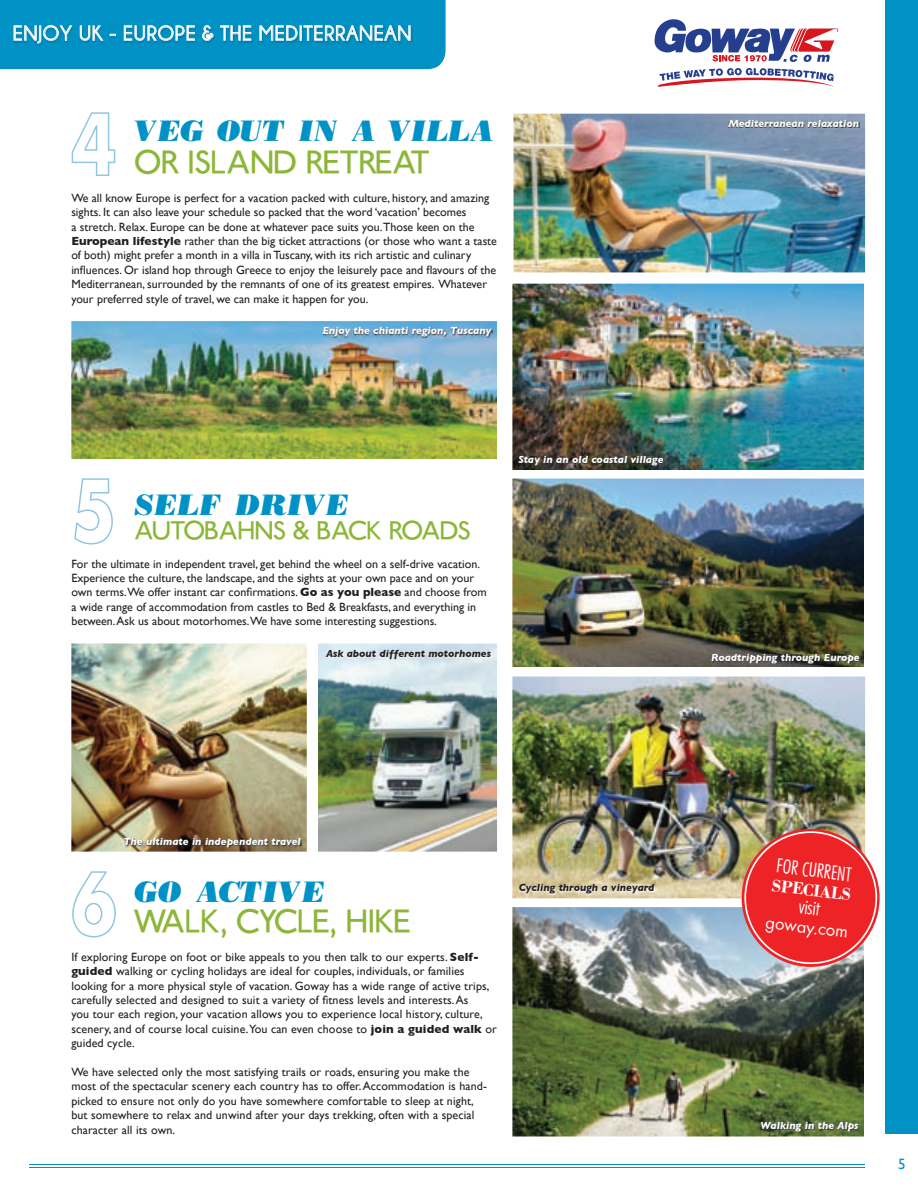
<style>
.page{position:relative;width:918px;height:1188px;background:#fff}
.page>*{position:absolute;margin:0;border:0;box-sizing:border-box;transform-origin:0 0}
.t1{font:36px "Ubahn";color:#8db638}
.t2{font:italic 900 34.5px "Boston";color:#0092c7}
.t3{font:28.5px "Ubahn";color:#8db638}
.t4{font:700 21px "Champagne&Limousines";letter-spacing:.04em;color:#fff}
.t5{font:300 condensed 18.75px "Futura";color:#fff}
.t6{font:700 18px "Boston";color:#fff}
.t7{font:16.5px "Futura";color:#fff}
.t8{font:15px "Gill Sans";color:#0092c7}
.t9{font:12px/14.4px "Gill Sans";color:#231f20}
.t10{font:italic 700 10.5px "Gill Sans";color:#fff}
.t11{font:italic 700 10.5px "Gill Sans";color:#231f20}
.s1{font-weight:700}
</style>
<div class="page">
<svg style="left:72px;top:112px;width:43px;height:64px"></svg>
<svg style="left:72px;top:871px;width:44px;height:66px"></svg>
<svg style="left:74px;top:478px;width:39px;height:66px"></svg>
<img style="left:512px;top:284px;width:352px;height:186px">
<img style="left:514px;top:114px;width:351px;height:158px">
<img style="left:71px;top:321px;width:426px;height:138px">
<img style="left:512px;top:479px;width:352px;height:188px">
<img style="left:512px;top:677px;width:353px;height:221px">
<img style="left:71px;top:644px;width:236px;height:208px">
<img style="left:318px;top:644px;width:179px;height:208px">
<img style="left:512px;top:907px;width:352px;height:230px">
<hr style="left:30px;top:1167px;width:835px;height:1px;background:#0092c7">
<hr style="left:30px;top:1164px;width:835px;height:1px;background:#0092c7">
<div style="left:886px;top:0;width:32px;height:1134px;background:#0092c5"></div>
<svg style="left:655px;top:19px;width:183px;height:43px"></svg>
<svg style="left:657px;top:68px;width:177px;height:19px"></svg>
<svg style="left:744px;top:831px;width:133px;height:133px;background:#e74847"></svg>
<svg style="left:0;top:0;width:446px;height:69px;background:#0d96c6"></svg>
<img style="left:326px;top:650px;width:165px;height:9px">
<img style="left:728px;top:121px;width:131px;height:7px">
<img style="left:323px;top:327px;width:169px;height:10px">
<img style="left:125px;top:838px;width:176px;height:10px">
<img style="left:519px;top:457px;width:145px;height:9px">
<img style="left:712px;top:654px;width:148px;height:10px">
<img style="left:520px;top:885px;width:135px;height:9px">
<img style="left:762px;top:1122px;width:97px;height:10px">
<h3 class="t4" style="left:13px;top:22px;width:400px">ENJOY UK - EUROPE &amp; THE MEDITERRANEAN</h3>
<h2 class="t2" style="left:135px;top:110px;width:360px">VEG OUT IN A VILLA</h2>
<h1 class="t1" style="left:135px;top:145px;width:296px">OR ISLAND RETREAT</h1>
<p class="t9" style="left:71px;top:190px;width:427px">We all know Europe is perfect for a vacation packed with culture, history, and amazing sights. It can also leave your schedule so packed that the word ‘vacation’ becomes<br>a stretch. Relax. Europe can be done at whatever pace suits you.Those keen on the <span class="s1">European lifestyle</span> rather than the big ticket attractions (or those who want a taste of both) might prefer a month in a villa in Tuscany, with its rich artistic and culinary influences. Or island hop through Greece to enjoy the leisurely pace and flavours of the Mediterranean, surrounded by the remnants of one of its greatest empires. Whatever your preferred style of travel, we can make it happen for you.</p>
<p class="t10" style="left:322px;top:325px;width:170px">Enjoy the chianti region, Tuscany</p>
<h2 class="t2" style="left:135px;top:484px;width:216px">SELF DRIVE</h2>
<h3 class="t3" style="left:135px;top:517px;width:337px">AUTOBAHNS &amp; BACK ROADS</h3>
<p class="t9" style="left:71px;top:556px;width:417px">For the ultimate in independent travel, get behind the wheel on a self-drive vacation.<br>Experience the culture, the landscape, and the sights at your own pace and on your own terms.We offer instant car confirmations. <span class="s1">Go as you please</span> and choose from a wide range of accommodation from castles to Bed &amp; Breakfasts, and everything in between. Ask us about motorhomes.We have some interesting suggestions.</p>
<p class="t11" style="left:326px;top:647px;width:166px">Ask about different motorhomes</p>
<p class="t10" style="left:518px;top:454px;width:147px">Stay in an old coastal village</p>
<p class="t10" style="left:728px;top:118px;width:133px">Mediterranean relaxation</p>
<p class="t10" style="left:711px;top:651px;width:150px">Roadtripping through Europe</p>
<p class="t10" style="left:123px;top:835px;width:179px">The ultimate in independent travel</p>
<h2 class="t2" style="left:135px;top:871px;width:192px">GO ACTIVE</h2>
<h1 class="t1" style="left:135px;top:904px;width:278px">WALK, CYCLE, HIKE</h1>
<p class="t9" style="left:71px;top:949px;width:427px">If exploring Europe on foot or bike appeals to you then talk to our experts. <span class="s1">Self&shy;guided</span> walking or cycling holidays are ideal for couples, individuals, or families looking for a more physical style of vacation. Goway has a wide range of active trips, carefully selected and designed to suit a variety of fitness levels and interests. As<br>you tour each region, your vacation allows you to experience local history, culture, scenery, and of course local cuisine.You can even choose to <span class="s1">join a guided walk</span> or guided cycle.</p>
<p class="t9" style="left:71px;top:1065px;width:417px">We have selected only the most satisfying trails or roads, ensuring you make the most of the spectacular scenery each country has to offer. Accommodation is hand&shy;picked to ensure not only do you have somewhere comfortable to sleep at night, but somewhere to relax and unwind after your days trekking, often with a special character all its own.</p>
<p class="t11" style="left:519px;top:882px;width:137px">Cycling through a vineyard</p>
<h3 class="t5" style="left:778px;top:854px;width:77px;rotate:7deg">FOR CURRENT</h3>
<h3 class="t6" style="left:773px;top:874px;width:81px;rotate:7deg">SPECIALS</h3>
<h3 class="t5" style="left:800px;top:894px;width:22px;rotate:7deg">visit</h3>
<h3 class="t7" style="left:767px;top:910px;width:84px;rotate:7deg">goway.com</h3>
<p class="t10" style="left:761px;top:1119px;width:100px">Walking in the Alps</p>
<p class="t8" style="left:898px;top:1155px;width:9px">5</p>
</div>
